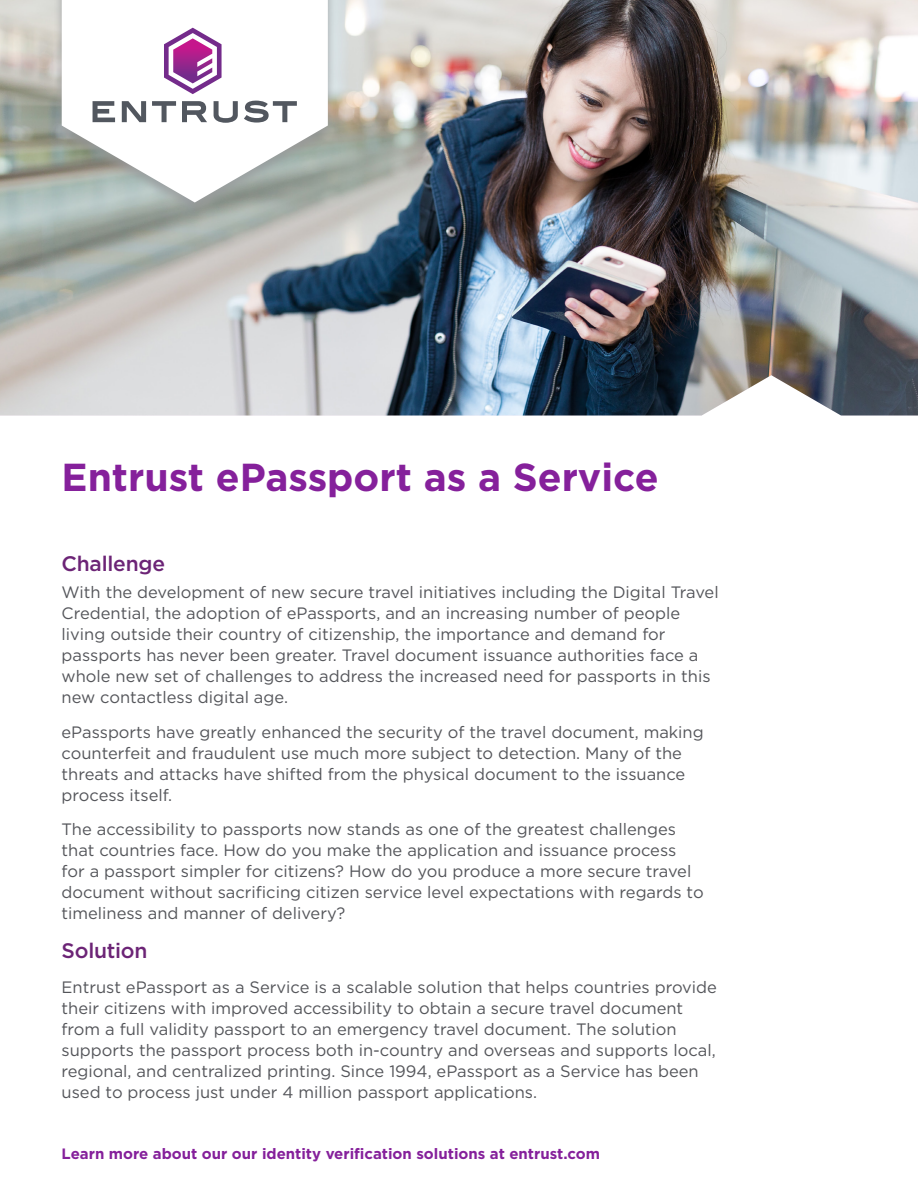
<style>
.page{position:relative;width:918px;height:1188px;background:#fff}
.page>*{position:absolute;margin:0;border:0;box-sizing:border-box;transform-origin:0 0}
.Headline{font:700 39px "Gotham";color:#85209b}
.Subhead{font:500 21px "Gotham";letter-spacing:-.01em;color:#6c2476}
.Body_copy{font:500 21px "Gotham";letter-spacing:-.01em;color:#6c2476}
.Body_copy-2{font:16.5px/21px "Gotham";color:#54555a}
.CTA_URL_front{font:700 15px "Gotham";color:#85209b}
</style>
<div class="page">
<img style="left:0;top:0;width:918px;height:416px">
<div style="left:54px;top:0;width:282px;height:217px;background:#96989a;opacity:.75"></div>
<svg style="left:62px;top:0;width:266px;height:202px"></svg>
<svg style="left:93px;top:101px;width:22px;height:21px"></svg>
<svg style="left:122px;top:101px;width:24px;height:21px"></svg>
<svg style="left:152px;top:101px;width:24px;height:21px"></svg>
<svg style="left:182px;top:101px;width:25px;height:21px"></svg>
<svg style="left:214px;top:101px;width:24px;height:22px"></svg>
<svg style="left:244px;top:100px;width:53px;height:23px"></svg>
<svg style="left:164px;top:28px;width:58px;height:66px"></svg>
<p class="Headline" style="left:62px;top:452px;width:599px">Entrust ePassport as a Service</p>
<p class="Subhead" style="left:62px;top:549px;width:105px">Challenge</p>
<p class="Body_copy-2" style="left:62px;top:582px;width:659px">With the development of new secure travel initiatives including the Digital Travel Credential, the adoption of ePassports, and an increasing number of people living outside their country of citizenship, the importance and demand for passports has never been greater. Travel document issuance authorities face a whole new set of challenges to address the increased need for passports in this new contactless digital age.</p>
<p class="Body_copy-2" style="left:62px;top:721px;width:644px">ePassports have greatly enhanced the security of the travel document, making counterfeit and fraudulent use much more subject to detection. Many of the threats and attacks have shifted from the physical document to the issuance process itself.</p>
<p class="Body_copy-2" style="left:62px;top:819px;width:644px">The accessibility to passports now stands as one of the greatest challenges that countries face. How do you make the application and issuance process<br>for a passport simpler for citizens? How do you produce a more secure travel document without sacrificing citizen service level expectations with regards to timeliness and manner of delivery?</p>
<p class="Body_copy" style="left:62px;top:937px;width:87px">Solution</p>
<p class="Body_copy-2" style="left:62px;top:976px;width:657px">Entrust ePassport as a Service is a scalable solution that helps countries provide their citizens with improved accessibility to obtain a secure travel document from a full validity passport to an emergency travel document. The solution supports the passport process both in-country and overseas and supports local, regional, and centralized printing. Since 1994, ePassport as a Service has been used to process just under 4 million passport applications.</p>
<p class="CTA_URL_front" style="left:62px;top:1144px;width:540px">Learn more about our our identity verification solutions at entrust.com</p>
</div>
